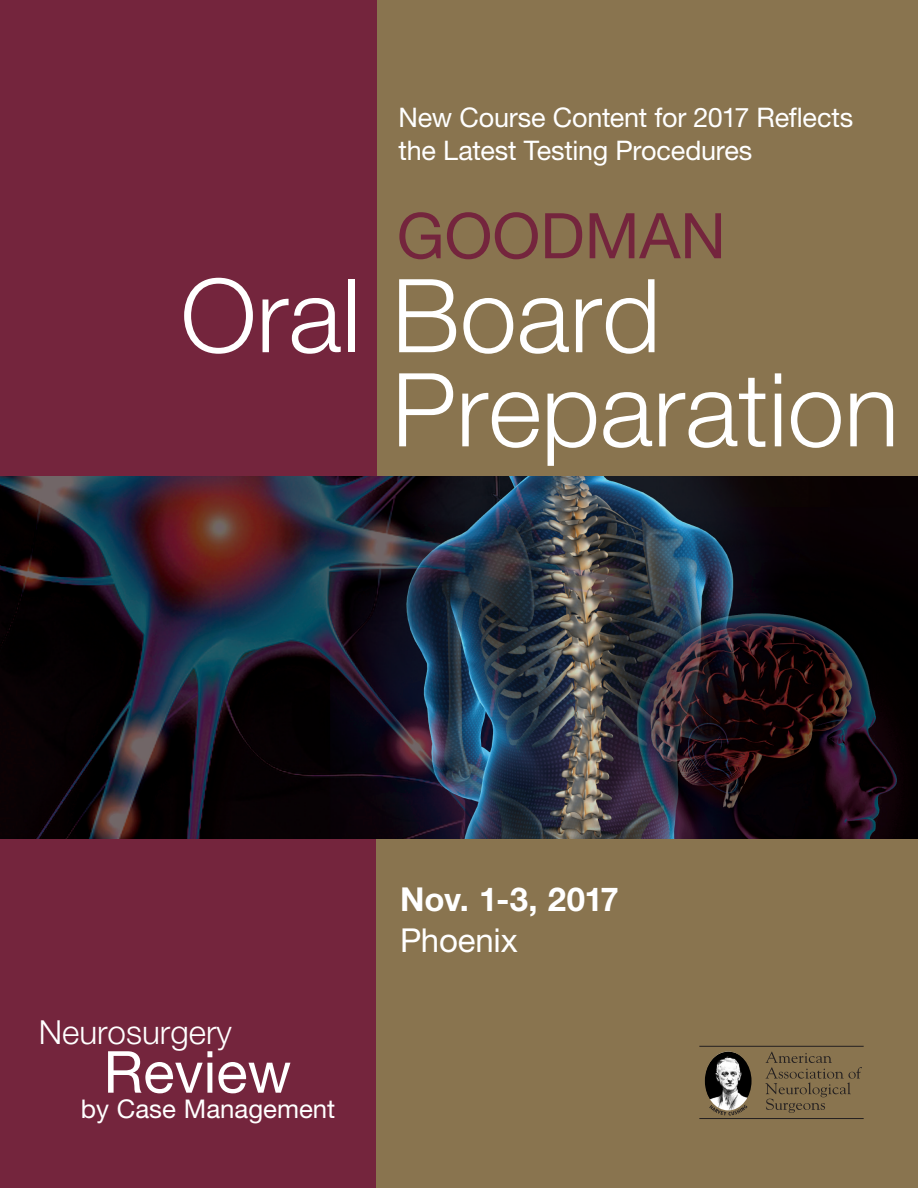
<style>
.page{position:relative;width:918px;height:1188px;background:#fff}
.page>*{position:absolute;margin:0;border:0;box-sizing:border-box;transform-origin:0 0}
.t1{font:300 102.15px "Helvetica Neue LT Std";color:#fff}
.t2{font:63px "Helvetica Neue LT Std";color:#74253d}
.t3{font:58.05px "Helvetica Neue LT Std";color:#fff}
.t4{font:300 33.15px "Helvetica Neue LT Std";color:#fff}
.t5{font:700 33px "Helvetica Neue LT Std";letter-spacing:-.015em;color:#fff}
.t6{font:33px "Helvetica Neue LT Std";letter-spacing:-.005em;color:#fff}
.t7{font:27px/32.4px "Helvetica Neue LT Std";letter-spacing:-.01em;color:#fff}
.t8{font:25.8px "Helvetica Neue LT Std";color:#fff}
</style>
<div class="page">
<img style="left:0;top:475px;width:918px;height:365px">
<div style="left:0;top:839px;width:378px;height:349px;background:#74253d"></div>
<div style="left:375px;top:0;width:543px;height:475px;background:#89744f"></div>
<div style="left:377px;top:840px;width:541px;height:348px;background:#89744f"></div>
<svg style="left:713px;top:1110px;width:31px;height:6px"></svg>
<hr style="left:699px;top:1046px;width:165px;height:1px;background:#231f20">
<hr style="left:699px;top:1118px;width:165px;height:1px;background:#231f20">
<svg style="left:765px;top:1052px;width:97px;height:61px"></svg>
<img style="left:705px;top:1052px;width:47px;height:58px">
<div style="left:0;top:0;width:377px;height:475px;background:#74253d"></div>
<p class="t7" style="left:399px;top:101px;width:456px">New Course Content for 2017 Reflects the Latest Testing Procedures</p>
<h2 class="t2" style="left:397px;top:198px;width:331px">GOODMAN</h2>
<h1 class="t1" style="left:181px;top:253px;width:481px">Oral Board</h1>
<h1 class="t1" style="left:392px;top:348px;width:509px">Preparation</h1>
<p class="t4" style="left:39px;top:1012px;width:195px">Neurosurgery</p>
<h3 class="t3" style="left:104px;top:1037px;width:189px">Review</h3>
<p class="t8" style="left:81px;top:1094px;width:256px">by Case Management</p>
<p class="t5" style="left:400px;top:879px;width:220px">Nov. 1-3, 2017</p>
<p class="t6" style="left:400px;top:921px;width:119px">Phoenix</p>
</div>
